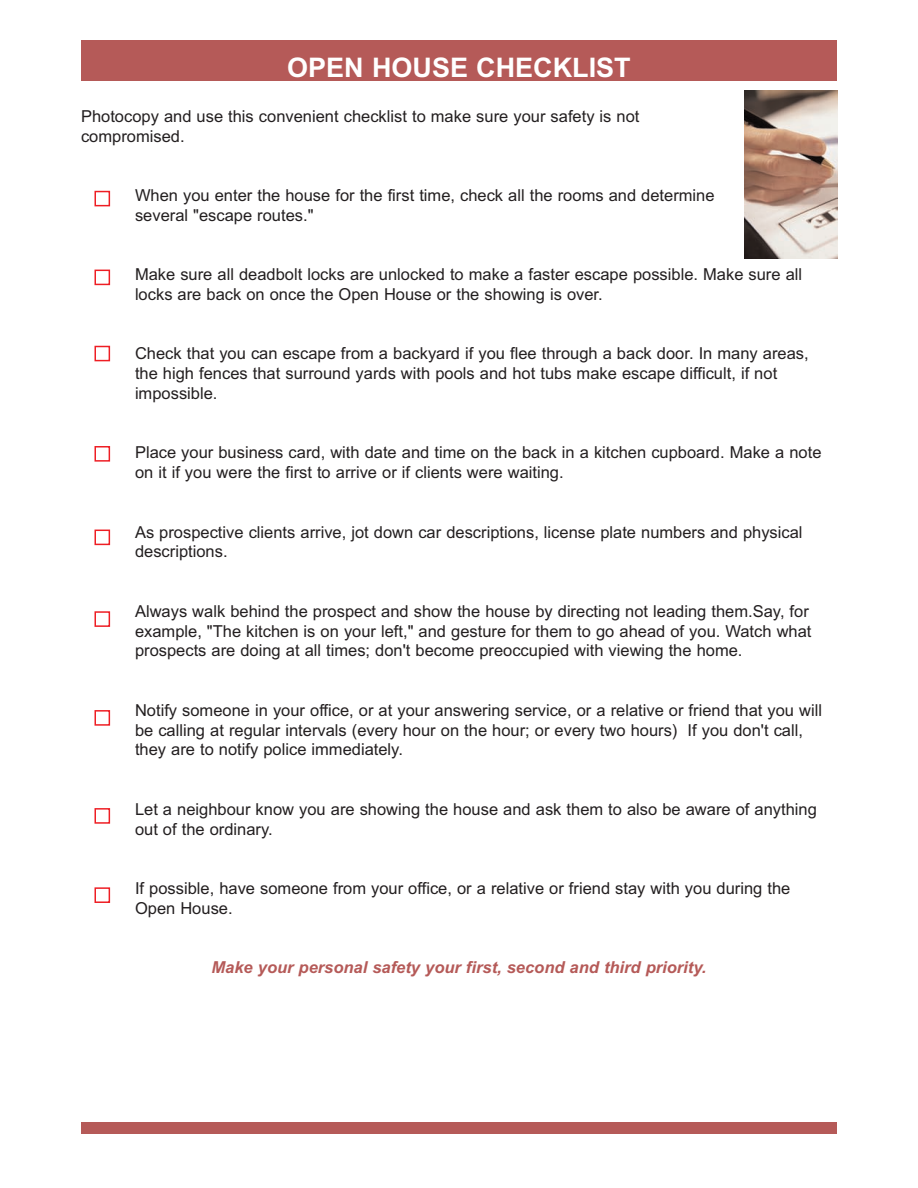
<style>
.page{position:relative;width:918px;height:1188px;background:#fff}
.page>*{position:absolute;margin:0;border:0;box-sizing:border-box;transform-origin:0 0}
.t1{font:700 27px "Arial";color:#fff}
.t2{font:16.5px/19.8px "Arial";color:#231f20}
.t3{font:italic 700 16.5px "Arial";color:#b55a58}
</style>
<div class="page">
<div style="left:81px;top:40px;width:756px;height:41px;background:#b55a58"></div>
<div style="left:81px;top:1122px;width:756px;height:12px;background:#b55a58"></div>
<div style="left:94px;top:191px;width:16px;height:15px;border:2px solid #ee1e24"></div>
<div style="left:94px;top:270px;width:16px;height:15px;border:2px solid #ee1e24"></div>
<div style="left:94px;top:346px;width:16px;height:15px;border:2px solid #ee1e24"></div>
<div style="left:94px;top:446px;width:16px;height:16px;border:2px solid #ee1e24"></div>
<div style="left:94px;top:530px;width:16px;height:15px;border:2px solid #ee1e24"></div>
<div style="left:94px;top:611px;width:16px;height:16px;border:2px solid #ee1e24"></div>
<div style="left:94px;top:710px;width:16px;height:16px;border:2px solid #ee1e24"></div>
<div style="left:94px;top:808px;width:16px;height:16px;border:2px solid #ee1e24"></div>
<div style="left:94px;top:887px;width:16px;height:16px;border:2px solid #ee1e24"></div>
<img style="left:744px;top:91px;width:93px;height:167px">
<h1 class="t1" style="left:287px;top:52px;width:345px">OPEN HOUSE CHECKLIST</h1>
<p class="t2" style="left:81px;top:106px;width:560px">Photocopy and use this convenient checklist to make sure your safety is not compromised.</p>
<p class="t2" style="left:135px;top:185px;width:581px">When you enter the house for the first time, check all the rooms and determine several "escape routes."</p>
<p class="t2" style="left:135px;top:265px;width:669px">Make sure all deadbolt locks are unlocked to make a faster escape possible. Make sure all locks are back on once the Open House or the showing is over.</p>
<p class="t2" style="left:135px;top:344px;width:675px">Check that you can escape from a backyard if you flee through a back door. In many areas, the high fences that surround yards with pools and hot tubs make escape difficult, if not impossible.</p>
<p class="t2" style="left:135px;top:443px;width:688px">Place your business card, with date and time on the back in a kitchen cupboard. Make a note on it if you were the first to arrive or if clients were waiting.</p>
<p class="t2" style="left:135px;top:522px;width:669px">As prospective clients arrive, jot down car descriptions, license plate numbers and physical descriptions.</p>
<p class="t2" style="left:135px;top:601px;width:678px">Always walk behind the prospect and show the house by directing not leading them.Say, for example, "The kitchen is on your left," and gesture for them to go ahead of you. Watch what prospects are doing at all times; don't become preoccupied with viewing the home.</p>
<p class="t2" style="left:135px;top:700px;width:689px">Notify someone in your office, or at your answering service, or a relative or friend that you will be calling at regular intervals (every hour on the hour; or every two hours) If you don't call, they are to notify police immediately.</p>
<p class="t2" style="left:135px;top:799px;width:683px">Let a neighbour know you are showing the house and ask them to also be aware of anything out of the ordinary.</p>
<p class="t2" style="left:135px;top:878px;width:657px">If possible, have someone from your office, or a relative or friend stay with you during the<br>Open House.</p>
<p class="t3" style="left:212px;top:958px;width:496px">Make your personal safety your first, second and third priority.</p>
</div>
